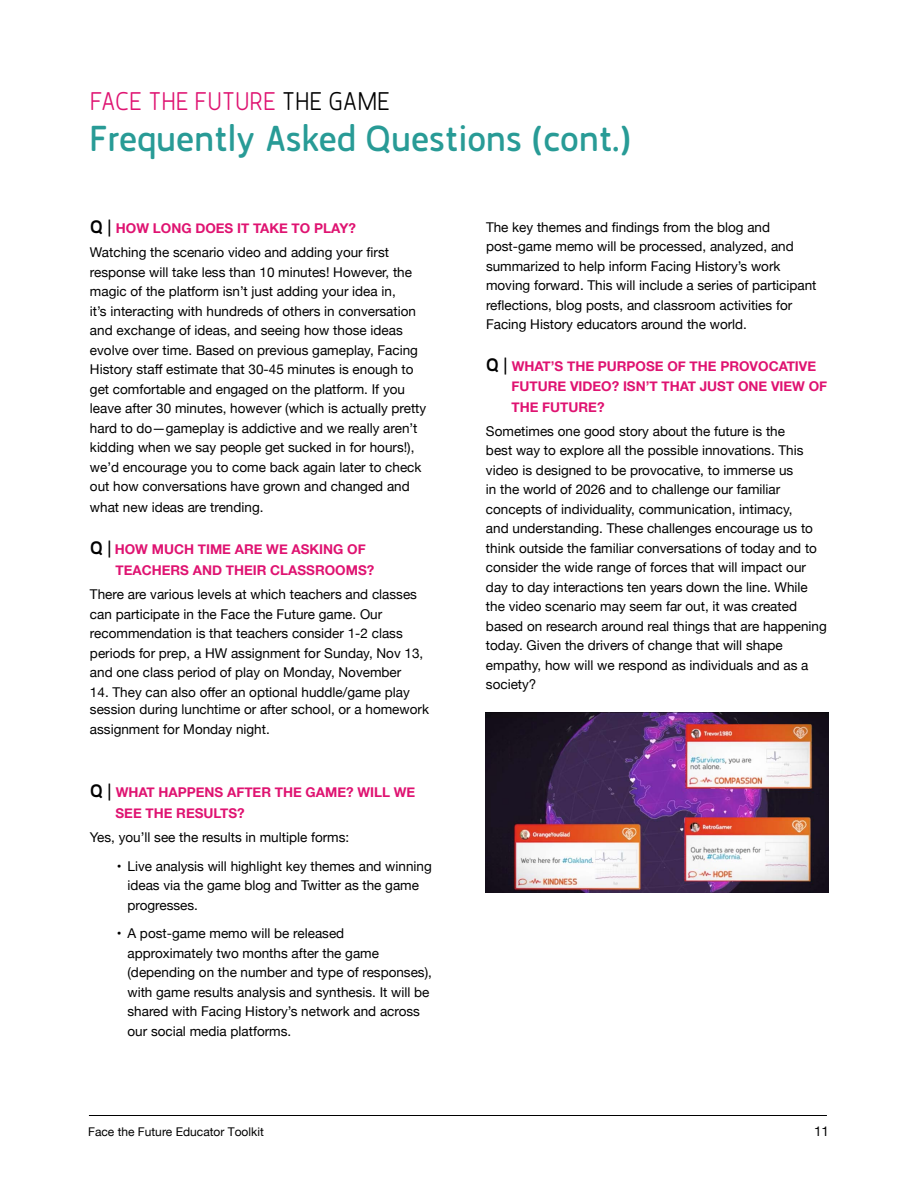
<style>
.page{position:relative;width:918px;height:1188px;background:#fff}
.page>*{position:absolute;margin:0;border:0;box-sizing:border-box;transform-origin:0 0}
.t1{font:500 36px "Karlsen Round";letter-spacing:.005em;color:#289b96}
.t2{font:300 25.5px "Karlsen Round";letter-spacing:.015em;color:#df1371}
.t3{font:13.5px/19.5px "Helvetica Neue";color:#000}
.t4{font:700 13.5px/21px "Helvetica Neue";color:#df1371}
.s1{color:#000}
.s2{font-family:"Karlsen Round";font-weight:600;font-size:18px}
.s3{font-family:"Karlsen Round";font-size:18px}
.s4{font-weight:700;color:#df1371}
.s5{font-family:"Karlsen Round";font-weight:600;font-size:18px;color:#000}
.s6{font-family:"Karlsen Round";font-weight:400;font-size:18px;color:#000}
</style>
<div class="page">
<hr style="left:89px;top:1115px;width:738px;height:1px;background:#000">
<img style="left:485px;top:712px;width:344px;height:181px">
<h2 class="t2" style="left:90px;top:86px;width:301px">FACE THE FUTURE <span class="s1">THE GAME</span></h2>
<h1 class="t1" style="left:90px;top:115px;width:543px">Frequently Asked Questions (cont.)</h1>
<p class="t3" style="left:90px;top:217px;width:301px;line-height:24px"><span class="s2">Q</span> <span class="s3">|</span> <span class="s4">HOW LONG DOES IT TAKE TO PLAY?<br></span>Watching the scenario video and adding your first</p>
<p class="t3" style="left:90px;top:263px;width:338px">response will take less than 10 minutes! However, the magic of the platform isn’t just adding your idea in,<br>it’s interacting with hundreds of others in conversation and exchange of ideas, and seeing how those ideas evolve over time. Based on previous gameplay, Facing History staff estimate that 30-45 minutes is enough to get comfortable and engaged on the platform. If you leave after 30 minutes, however (which is actually pretty hard to do—gameplay is addictive and we really aren’t kidding when we say people get sucked in for hours!), we’d encourage you to come back again later to check out how conversations have grown and changed and</p>
<p class="t3" style="left:90px;top:498px;width:175px">what new ideas are trending.</p>
<p class="t4" style="left:115px;top:539px;width:260px;text-indent:-25px"><span class="s5">Q</span> <span class="s6">|</span> HOW MUCH TIME ARE WE ASKING OF<br>TEACHERS AND THEIR CLASSROOMS?</p>
<p class="t3" style="left:90px;top:585px;width:335px">There are various levels at which teachers and classes can participate in the Face the Future game. Our recommendation is that teachers consider 1-2 class periods for prep, a HW assignment for Sunday, Nov 13, and one class period of play on Monday, November</p>
<p class="t3" style="left:90px;top:684px;width:341px;line-height:17.2px">14. They can also offer an optional huddle/game play session during lunchtime or after school, or a homework</p>
<p class="t3" style="left:90px;top:720px;width:181px">assignment for Monday night.</p>
<p class="t4" style="left:115px;top:782px;width:301px;text-indent:-25px"><span class="s5">Q</span> <span class="s6">|</span> WHAT HAPPENS AFTER THE GAME? WILL WE<br>SEE THE RESULTS?</p>
<p class="t3" style="left:90px;top:828px;width:261px">Yes, you’ll see the results in multiple forms:</p>
<p class="t3" style="left:127px;top:857px;width:306px;text-indent:-11px">• Live analysis will highlight key themes and winning ideas via the game blog and Twitter as the game progresses.</p>
<p class="t3" style="left:127px;top:924px;width:306px;text-indent:-11px">• A post-game memo will be released approximately two months after the game (depending on the number and type of responses), with game results analysis and synthesis. It will be shared with Facing History’s network and across our social media platforms.</p>
<p class="t3" style="left:486px;top:218px;width:332px">The key themes and findings from the blog and post-game memo will be processed, analyzed, and summarized to help inform Facing History’s work moving forward. This will include a series of participant reflections, blog posts, and classroom activities for Facing History educators around the world.</p>
<p class="t4" style="left:511px;top:357px;width:317px;line-height:19.5px;text-indent:-25px"><span class="s5">Q</span> <span class="s6">|</span> WHAT’S THE PURPOSE OF THE PROVOCATIVE<br>FUTURE VIDEO? ISN’T THAT JUST ONE VIEW OF</p>
<p class="t4" style="left:511px;top:397px;width:95px">THE FUTURE?</p>
<p class="t3" style="left:486px;top:422px;width:342px">Sometimes one good story about the future is the<br>best way to explore all the possible innovations. This video is designed to be provocative, to immerse us<br>in the world of 2026 and to challenge our familiar concepts of individuality, communication, intimacy,<br>and understanding. These challenges encourage us to think outside the familiar conversations of today and to consider the wide range of forces that will impact our day to day interactions ten years down the line. While the video scenario may seem far out, it was created based on research around real things that are happening today. Given the drivers of change that will shape empathy, how will we respond as individuals and as a society?</p>
<p class="t3" style="left:814px;top:1122px;width:17px">11</p>
</div>
